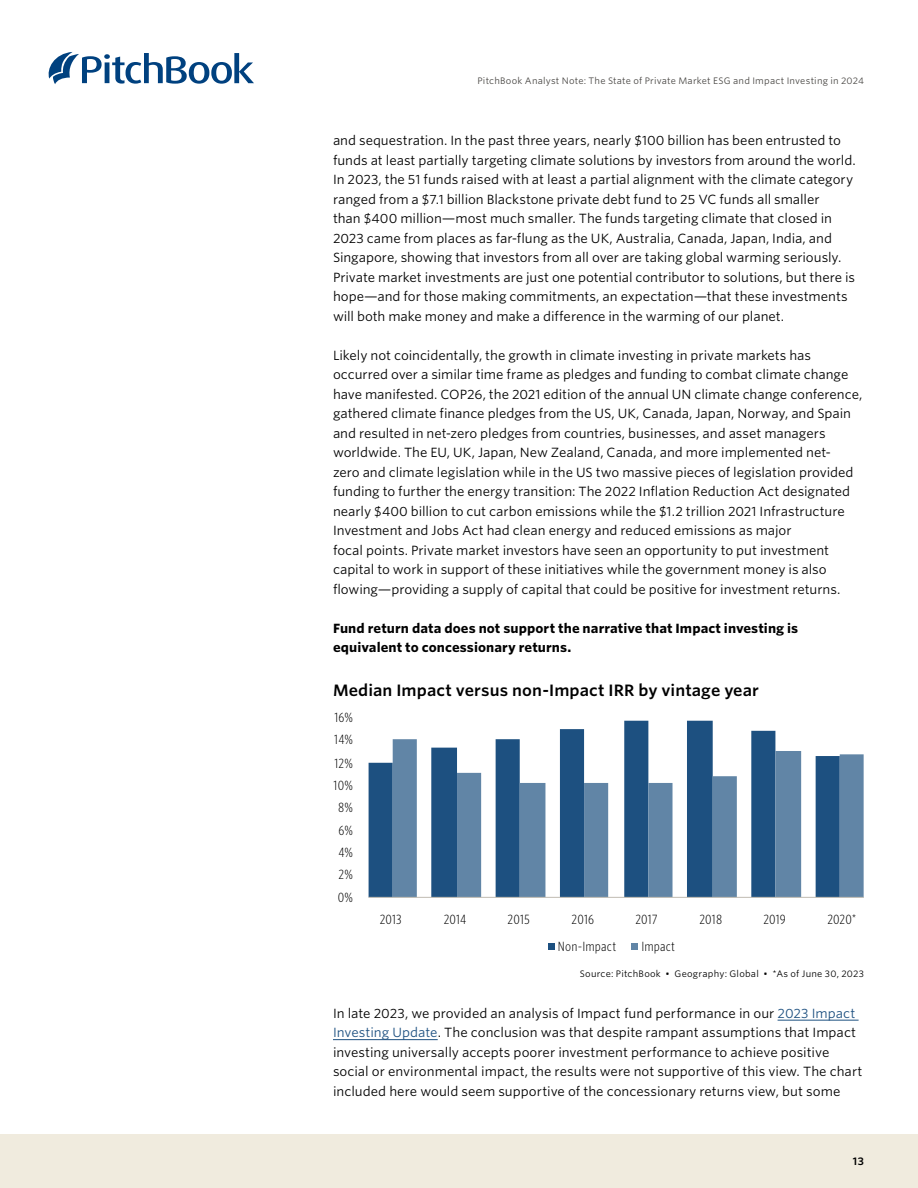
<style>
.page{position:relative;width:918px;height:1188px;background:#fff}
.page>*{position:absolute;margin:0;border:0;box-sizing:border-box;transform-origin:0 0}
.AN_Chart___table_title{font:600 15.75px "Whitney S Sm";letter-spacing:.005em;color:#000}
.AN_Body_copy{font:12.75px/19.5px "Whitney S Sm";letter-spacing:-.005em;color:#000}
.AN_Subsection_II{font:700 12.75px/19.5px "Whitney S Sm";letter-spacing:.005em;color:#000}
.t1{font:300 12.75px "Whitney Cond S Sm";letter-spacing:.005em;color:#000}
.t2{font:600 10.5px "Whitney S Sm";color:#000}
.t3{font:9px "Whitney S Sm";letter-spacing:.025em;color:#484643}
.AN_CR_Source_tag{font:9px "Whitney S Sm";letter-spacing:.025em;color:#000}
.s1{color:#1d5080}
</style>
<div class="page">
<div style="left:0;top:1134px;width:918px;height:54px;background:#f0ebde"></div>
<svg style="left:49px;top:52px;width:205px;height:32px"></svg>
<svg style="left:369px;top:721px;width:407px;height:176px"></svg>
<svg style="left:393px;top:739px;width:471px;height:158px"></svg>
<div style="left:548px;top:944px;width:7px;height:6px;background:#1d5080"></div>
<svg style="left:632px;top:944px;width:6px;height:6px"></svg>
<hr style="left:369px;top:897px;width:495px;height:1px;background:#c0bcb2">
<hr style="left:778px;top:1020px;width:81px;height:1px;background:#1d5080">
<hr style="left:333px;top:1039px;width:105px;height:1px;background:#1d5080">
<p class="t3" style="left:478px;top:75px;width:388px">PitchBook Analyst Note: The State of Private Market ESG and Impact Investing in 2024</p>
<p class="AN_Body_copy" style="left:333px;top:131px;width:524px">and sequestration. In the past three years, nearly $100 billion has been entrusted to funds at least partially targeting climate solutions by investors from around the world.<br>In 2023, the 51 funds raised with at least a partial alignment with the climate category ranged from a $7.1 billion Blackstone private debt fund to 25 VC funds all smaller<br>than $400 million—most much smaller. The funds targeting climate that closed in 2023 came from places as far-flung as the UK, Australia, Canada, Japan, India, and Singapore, showing that investors from all over are taking global warming seriously.<br>Private market investments are just one potential contributor to solutions, but there is hope—and for those making commitments, an expectation—that these investments will both make money and make a difference in the warming of our planet.</p>
<p class="AN_Body_copy" style="left:333px;top:345px;width:531px">Likely not coincidentally, the growth in climate investing in private markets has occurred over a similar time frame as pledges and funding to combat climate change have manifested. COP26, the 2021 edition of the annual UN climate change conference, gathered climate finance pledges from the US, UK, Canada, Japan, Norway, and Spain and resulted in net-zero pledges from countries, businesses, and asset managers worldwide. The EU, UK, Japan, New Zealand, Canada, and more implemented net-<br>zero and climate legislation while in the US two massive pieces of legislation provided funding to further the energy transition: The 2022 Inflation Reduction Act designated nearly $400 billion to cut carbon emissions while the $1.2 trillion 2021 Infrastructure Investment and Jobs Act had clean energy and reduced emissions as major<br>focal points. Private market investors have seen an opportunity to put investment capital to work in support of these initiatives while the government money is also flowing—providing a supply of capital that could be positive for investment returns.</p>
<p class="AN_Subsection_II" style="left:333px;top:618px;width:467px">Fund return data does not support the narrative that Impact investing is equivalent to concessionary returns.</p>
<p class="AN_Chart___table_title" style="left:333px;top:679px;width:428px">Median Impact versus non-Impact IRR by vintage year</p>
<p class="t1" style="left:335px;top:710px;width:20px">16%</p>
<p class="t1" style="left:334px;top:731px;width:20px">14%</p>
<p class="t1" style="left:334px;top:755px;width:20px">12%</p>
<p class="t1" style="left:334px;top:777px;width:21px">10%</p>
<p class="t1" style="left:338px;top:799px;width:16px">8%</p>
<p class="t1" style="left:339px;top:822px;width:16px">6%</p>
<p class="t1" style="left:338px;top:844px;width:16px">4%</p>
<p class="t1" style="left:338px;top:866px;width:16px">2%</p>
<p class="t1" style="left:338px;top:890px;width:17px">0%</p>
<p class="t1" style="left:380px;top:911px;width:23px">2013</p>
<p class="t1" style="left:444px;top:911px;width:24px">2014</p>
<p class="t1" style="left:508px;top:911px;width:24px">2015</p>
<p class="t1" style="left:572px;top:911px;width:24px">2016</p>
<p class="t1" style="left:636px;top:911px;width:24px">2017</p>
<p class="t1" style="left:699px;top:911px;width:24px">2018</p>
<p class="t1" style="left:763px;top:911px;width:24px">2019</p>
<p class="t1" style="left:827px;top:911px;width:31px">2020*</p>
<p class="t1" style="left:558px;top:938px;width:60px">Non-Impact</p>
<p class="t1" style="left:641px;top:938px;width:35px">Impact</p>
<p class="AN_CR_Source_tag" style="left:580px;top:967px;width:286px">Source: PitchBook • Geography: Global • *As of June 30, 2023</p>
<p class="AN_Body_copy" style="left:333px;top:1003px;width:531px">In late 2023, we provided an analysis of Impact fund performance in our <span class="s1">2023 Impact Investing Update</span>. The conclusion was that despite rampant assumptions that Impact investing universally accepts poorer investment performance to achieve positive social or environmental impact, the results were not supportive of this view. The chart included here would seem supportive of the concessionary returns view, but some</p>
<p class="t2" style="left:853px;top:1154px;width:13px">13</p>
</div>
